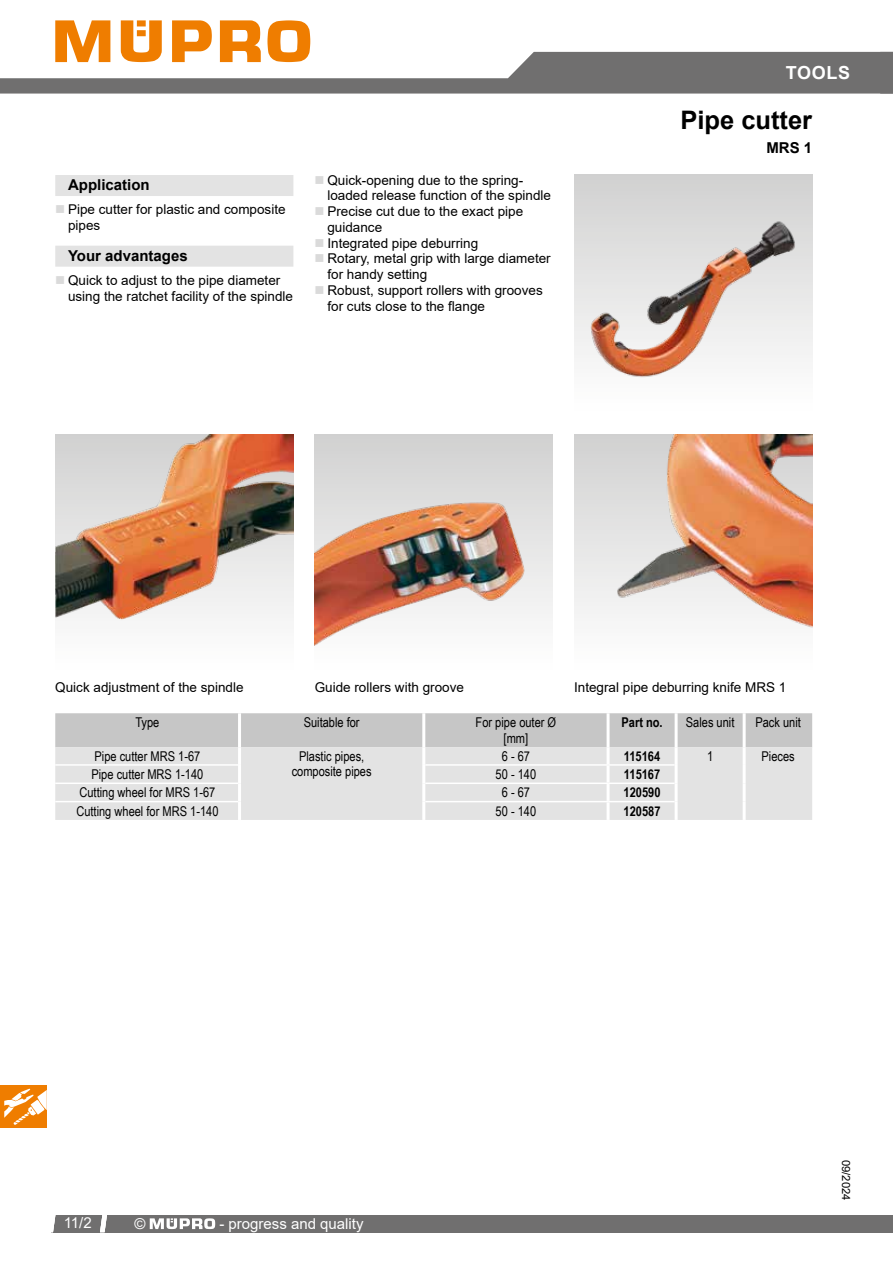
<style>
.page{position:relative;width:893px;height:1263px;background:#fff}
.page>*{position:absolute;margin:0;border:0;box-sizing:border-box;transform-origin:0 0}
.t1{font:700 25.5px "Arial";color:#000}
.t2{font:700 18px "Arial";letter-spacing:.035em;color:#fff}
.t3{font:700 15px "Arial";color:#000}
.t4{font:15px "Arial";color:#fff}
.t5{font:13.5px/15.8px "Arial";color:#000}
.t6{font:13.5px/15.8px "Arial Narrow";color:#000;text-align:center}
.t7{font:700 13.5px "Arial Narrow";color:#000}
.t8{font:11.25px "Arial";color:#000}
</style>
<div class="page">
<svg style="left:0;top:20px;width:893px;height:74px"></svg>
<div style="left:51px;top:1215px;width:842px;height:17px;background:#706f6f"></div>
<svg style="left:51px;top:1215px;width:4px;height:17px"></svg>
<svg style="left:100px;top:1215px;width:7px;height:17px"></svg>
<svg style="left:150px;top:1218px;width:65px;height:11px"></svg>
<div style="left:55px;top:175px;width:238px;height:21px;background:#e3e3e3"></div>
<div style="left:55px;top:246px;width:238px;height:21px;background:#e3e3e3"></div>
<img style="left:574px;top:175px;width:238px;height:203px">
<img style="left:55px;top:434px;width:238px;height:187px">
<img style="left:315px;top:434px;width:238px;height:212px">
<img style="left:574px;top:434px;width:238px;height:194px">
<div style="left:55px;top:713px;width:757px;height:34px;background:#c6c6c6"></div>
<div style="left:55px;top:747px;width:757px;height:73px;background:#e3e3e3"></div>
<hr style="left:238px;top:713px;width:3px;height:34px;background:#fff">
<hr style="left:422px;top:713px;width:3px;height:34px;background:#fff">
<hr style="left:607px;top:713px;width:3px;height:34px;background:#fff">
<hr style="left:675px;top:713px;width:3px;height:34px;background:#fff">
<hr style="left:743px;top:713px;width:3px;height:34px;background:#fff">
<hr style="left:238px;top:747px;width:3px;height:18px;background:#fff">
<hr style="left:422px;top:747px;width:3px;height:18px;background:#fff">
<hr style="left:607px;top:747px;width:3px;height:17px;background:#fff">
<hr style="left:675px;top:747px;width:3px;height:18px;background:#fff">
<hr style="left:743px;top:747px;width:3px;height:18px;background:#fff">
<hr style="left:238px;top:765px;width:3px;height:18px;background:#fff">
<hr style="left:422px;top:765px;width:3px;height:18px;background:#fff">
<hr style="left:607px;top:766px;width:3px;height:16px;background:#fff">
<hr style="left:675px;top:765px;width:3px;height:18px;background:#fff">
<hr style="left:743px;top:765px;width:3px;height:18px;background:#fff">
<hr style="left:238px;top:783px;width:3px;height:19px;background:#fff">
<hr style="left:422px;top:783px;width:3px;height:19px;background:#fff">
<hr style="left:607px;top:784px;width:3px;height:17px;background:#fff">
<hr style="left:675px;top:783px;width:3px;height:19px;background:#fff">
<hr style="left:743px;top:783px;width:3px;height:19px;background:#fff">
<hr style="left:238px;top:802px;width:3px;height:18px;background:#fff">
<hr style="left:422px;top:802px;width:3px;height:18px;background:#fff">
<hr style="left:607px;top:802px;width:3px;height:18px;background:#fff">
<hr style="left:675px;top:802px;width:3px;height:18px;background:#fff">
<hr style="left:743px;top:802px;width:3px;height:18px;background:#fff">
<hr style="left:55px;top:764px;width:183px;height:2px;background:#fff">
<hr style="left:425px;top:764px;width:183px;height:2px;background:#fff">
<hr style="left:608px;top:764px;width:67px;height:2px;background:#fff">
<hr style="left:55px;top:782px;width:183px;height:2px;background:#fff">
<hr style="left:425px;top:782px;width:183px;height:2px;background:#fff">
<hr style="left:608px;top:782px;width:67px;height:2px;background:#fff">
<hr style="left:55px;top:801px;width:183px;height:1px;background:#fff">
<hr style="left:425px;top:801px;width:183px;height:1px;background:#fff">
<hr style="left:608px;top:801px;width:67px;height:1px;background:#fff">
<div style="left:0;top:1086px;width:47px;height:42px;background:#ef7d00"></div>
<svg style="left:4px;top:1089px;width:43px;height:36px"></svg>
<h2 class="t2" style="left:786px;top:60px;width:66px">TOOLS</h2>
<p class="t3" style="left:68px;top:174px;width:83px">Application</p>
<p class="t5" style="left:68px;top:201px;width:219px">Pipe cutter for plastic and composite pipes</p>
<p class="t3" style="left:68px;top:245px;width:121px">Your advantages</p>
<p class="t5" style="left:68px;top:272px;width:227px">Quick to adjust to the pipe diameter using the ratchet facility of the spindle</p>
<p class="t5" style="left:327px;top:172px;width:225px">Quick-opening due to the spring&shy;loaded release function of the spindle<br>Precise cut due to the exact pipe guidance<br>Integrated pipe deburring<br>Rotary, metal grip with large diameter for handy setting<br>Robust, support rollers with grooves for cuts close to the flange</p>
<h1 class="t1" style="left:680px;top:102px;width:133px">Pipe cutter</h1>
<p class="t3" style="left:766px;top:138px;width:47px">MRS 1</p>
<p class="t5" style="left:55px;top:679px;width:190px">Quick adjustment of the spindle</p>
<p class="t5" style="left:315px;top:679px;width:151px">Guide rollers with groove</p>
<p class="t5" style="left:574px;top:679px;width:214px">Integral pipe deburring knife MRS 1</p>
<p class="t6" style="left:135px;top:714px;width:26px">Type</p>
<p class="t6" style="left:304px;top:714px;width:57px">Suitable for</p>
<p class="t6" style="left:476px;top:714px;width:82px">For pipe outer Ø [mm]</p>
<p class="t7" style="left:621px;top:712px;width:43px">Part no.</p>
<p class="t6" style="left:686px;top:714px;width:50px">Sales unit</p>
<p class="t6" style="left:755px;top:714px;width:47px">Pack unit</p>
<p class="t6" style="left:94px;top:747px;width:107px">Pipe cutter MRS 1-67</p>
<p class="t6" style="left:292px;top:747px;width:81px">Plastic pipes, composite pipes</p>
<p class="t6" style="left:502px;top:747px;width:30px">6 - 67</p>
<p class="t7" style="left:624px;top:746px;width:38px">115164</p>
<p class="t6" style="left:707px;top:747px;width:8px">1</p>
<p class="t6" style="left:762px;top:747px;width:35px">Pieces</p>
<p class="t6" style="left:91px;top:766px;width:113px">Pipe cutter MRS 1-140</p>
<p class="t6" style="left:496px;top:766px;width:42px">50 - 140</p>
<p class="t7" style="left:624px;top:764px;width:38px">115167</p>
<p class="t6" style="left:79px;top:784px;width:137px">Cutting wheel for MRS 1-67</p>
<p class="t6" style="left:502px;top:784px;width:30px">6 - 67</p>
<p class="t7" style="left:624px;top:782px;width:38px">120590</p>
<p class="t6" style="left:76px;top:802px;width:144px">Cutting wheel for MRS 1-140</p>
<p class="t6" style="left:496px;top:802px;width:42px">50 - 140</p>
<p class="t7" style="left:624px;top:801px;width:38px">120587</p>
<p class="t4" style="left:64px;top:1213px;width:30px">11/2</p>
<p class="t4" style="left:135px;top:1213px;width:13px">©</p>
<p class="t4" style="left:219px;top:1213px;width:146px">- progress and quality</p>
<p class="t8" style="left:854px;top:1160px;width:42px;rotate:90deg">09/2024</p>
</div>
